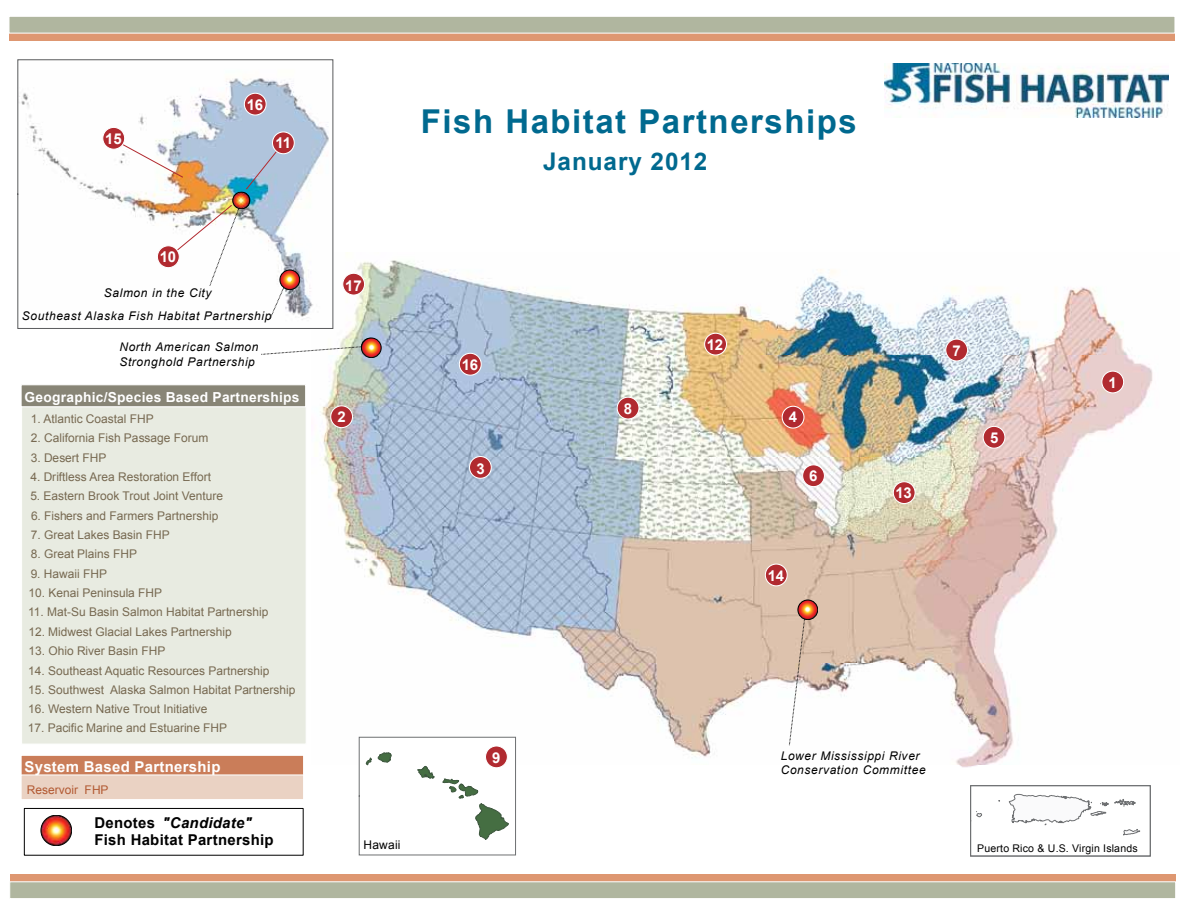
<style>
.page{position:relative;width:1188px;height:918px;background:#fff}
.page>*{position:absolute;margin:0;border:0;box-sizing:border-box;transform-origin:0 0}
.t1{font:700 32.85px "Arial";letter-spacing:.045em;color:#00698f}
.t2{font:700 24.3px "Arial";letter-spacing:.035em;color:#00698f}
.t3{font:700 15px "Arial";letter-spacing:.02em;color:#fff}
.t4{font:700 15px/17.2px "Arial";letter-spacing:.02em;color:#000}
.t5{font:italic 700 15px "Arial";letter-spacing:.02em;color:#000}
.t6{font:700 13.8px "Arial";letter-spacing:.02em;color:#fff}
.t7{font:12px "Arial";color:#776951}
.t8{font:italic 12px/14.4px "Arial";letter-spacing:.05em;color:#000}
.t9{font:12px "Arial";color:#b25932}
.t10{font:12px "Arial";letter-spacing:.015em;color:#000}
.t11{font:10.5px "Arial";letter-spacing:.02em;color:#000}
</style>
<div class="page">
<div style="left:21px;top:406px;width:285px;height:338px;background:#e8ebe1;border:1px solid #fff"></div>
<div style="left:21px;top:385px;width:285px;height:22px;background:#888576;border:1px solid #fff"></div>
<img style="left:320px;top:252px;width:833px;height:537px">
<svg style="left:18px;top:60px;width:315px;height:269px"></svg>
<div style="left:233px;top:192px;width:17px;height:17px;border:1px solid #000;border-radius:50%"></div>
<svg style="left:789px;top:609px;width:17px;height:137px"></svg>
<svg style="left:261px;top:346px;width:100px;height:9px"></svg>
<svg style="left:970px;top:786px;width:180px;height:70px"></svg>
<svg style="left:469px;top:456px;width:23px;height:23px"></svg>
<svg style="left:945px;top:339px;width:23px;height:22px"></svg>
<svg style="left:704px;top:333px;width:23px;height:22px"></svg>
<svg style="left:617px;top:397px;width:22px;height:22px"></svg>
<svg style="left:893px;top:481px;width:22px;height:23px"></svg>
<svg style="left:330px;top:406px;width:23px;height:22px"></svg>
<svg style="left:802px;top:465px;width:23px;height:22px"></svg>
<svg style="left:359px;top:737px;width:157px;height:118px"></svg>
<img style="left:157px;top:202px;width:85px;height:84px">
<svg style="left:782px;top:406px;width:22px;height:22px"></svg>
<svg style="left:1102px;top:371px;width:22px;height:22px"></svg>
<svg style="left:246px;top:132px;width:49px;height:57px;background:#a9aec3"></svg>
<svg style="left:983px;top:426px;width:22px;height:23px"></svg>
<svg style="left:765px;top:564px;width:23px;height:22px"></svg>
<div style="left:9px;top:33px;width:1166px;height:8px;background:#de9771"></div>
<div style="left:9px;top:16px;width:1166px;height:17px;background:#b0b69f;border:1px solid #fff"></div>
<div style="left:10px;top:874px;width:1166px;height:8px;background:#de9771"></div>
<div style="left:10px;top:882px;width:1166px;height:17px;background:#b0b69f;border:1px solid #fff"></div>
<svg style="left:102px;top:127px;width:81px;height:51px"></svg>
<svg style="left:459px;top:353px;width:23px;height:22px"></svg>
<svg style="left:244px;top:93px;width:22px;height:22px"></svg>
<div style="left:24px;top:808px;width:279px;height:47px;border:1px solid #000"></div>
<svg style="left:270px;top:284px;width:16px;height:36px"></svg>
<img style="left:884px;top:64px;width:284px;height:54px">
<div style="left:21px;top:755px;width:283px;height:22px;background:#ca7d59;border:1px solid #fff"></div>
<div style="left:21px;top:775px;width:283px;height:25px;background:#ead2c3;border:1px solid #fff"></div>
<svg style="left:342px;top:273px;width:23px;height:22px"></svg>
<img style="left:41px;top:815px;width:31px;height:31px">
<div style="left:41px;top:815px;width:31px;height:31px;border:1px solid #010101;border-radius:50%"></div>
<img style="left:361px;top:338px;width:20px;height:19px">
<div style="left:361px;top:338px;width:20px;height:19px;border:1px solid #010101;border-radius:50%"></div>
<img style="left:798px;top:600px;width:20px;height:20px">
<div style="left:798px;top:600px;width:20px;height:20px;border:1px solid #010101;border-radius:50%"></div>
<img style="left:280px;top:270px;width:20px;height:20px">
<div style="left:280px;top:270px;width:20px;height:20px;border:1px solid #010101;border-radius:50%"></div>
<img style="left:233px;top:192px;width:16px;height:17px">
<div style="left:233px;top:192px;width:16px;height:17px;border:1px solid #010101;border-radius:50%"></div>
<p class="t3" style="left:105px;top:129px;width:18px">15</p>
<p class="t3" style="left:247px;top:95px;width:18px">16</p>
<p class="t3" style="left:275px;top:133px;width:17px">11</p>
<p class="t3" style="left:160px;top:247px;width:18px">10</p>
<p class="t8" style="left:104px;top:286px;width:109px">Salmon in the City</p>
<p class="t8" style="left:22px;top:309px;width:251px">Southeast Alaska Fish Habitat Partnership</p>
<p class="t8" style="left:119px;top:340px;width:141px">North American Salmon<br>Stronghold Partnership</p>
<p class="t6" style="left:25px;top:388px;width:277px">Geographic/Species Based Partnerships</p>
<p class="t7" style="left:31px;top:411px;width:124px">1. Atlantic Coastal FHP</p>
<p class="t7" style="left:31px;top:430px;width:179px">2. California Fish Passage Forum</p>
<p class="t7" style="left:31px;top:449px;width:77px">3. Desert FHP</p>
<p class="t7" style="left:30px;top:469px;width:182px">4. Driftless Area Restoration Effort</p>
<p class="t7" style="left:30px;top:488px;width:194px">5. Eastern Brook Trout Joint Venture</p>
<p class="t7" style="left:31px;top:508px;width:189px">6. Fishers and Farmers Partnership</p>
<p class="t7" style="left:31px;top:527px;width:140px">7. Great Lakes Basin FHP</p>
<p class="t7" style="left:31px;top:546px;width:108px">8. Great Plains FHP</p>
<p class="t7" style="left:31px;top:566px;width:78px">9. Hawaii FHP</p>
<p class="t7" style="left:29px;top:585px;width:135px">10. Kenai Peninsula FHP</p>
<p class="t7" style="left:28px;top:604px;width:242px">11. Mat-Su Basin Salmon Habitat Partnership</p>
<p class="t7" style="left:28px;top:624px;width:205px">12. Midwest Glacial Lakes Partnership</p>
<p class="t7" style="left:29px;top:643px;width:138px">13. Ohio River Basin FHP</p>
<p class="t7" style="left:28px;top:663px;width:243px">14. Southeast Aquatic Resources Partnership</p>
<p class="t7" style="left:28px;top:682px;width:269px">15. Southwest Alaska Salmon Habitat Partnership</p>
<p class="t7" style="left:28px;top:701px;width:181px">16. Western Native Trout Initiative</p>
<p class="t7" style="left:28px;top:720px;width:201px">17. Pacific Marine and Estuarine FHP</p>
<p class="t3" style="left:25px;top:757px;width:197px">System Based Partnership</p>
<p class="t9" style="left:27px;top:782px;width:83px">Reservoir FHP</p>
<p class="t5" style="left:163px;top:813px;width:91px">"Candidate"</p>
<p class="t4" style="left:94px;top:815px;width:181px">Denotes<br>Fish Habitat Partnership</p>
<p class="t3" style="left:345px;top:275px;width:18px">17</p>
<p class="t3" style="left:337px;top:407px;width:10px">2</p>
<h1 class="t1" style="left:421px;top:100px;width:437px">Fish Habitat Partnerships</h1>
<h2 class="t2" style="left:543px;top:146px;width:166px">January 2012</h2>
<p class="t3" style="left:462px;top:355px;width:18px">16</p>
<p class="t3" style="left:477px;top:459px;width:10px">3</p>
<p class="t3" style="left:624px;top:399px;width:10px">8</p>
<p class="t3" style="left:707px;top:335px;width:18px">12</p>
<p class="t3" style="left:789px;top:407px;width:10px">4</p>
<p class="t3" style="left:809px;top:466px;width:10px">6</p>
<p class="t3" style="left:768px;top:566px;width:18px">14</p>
<p class="t3" style="left:895px;top:483px;width:18px">13</p>
<p class="t3" style="left:953px;top:341px;width:10px">7</p>
<p class="t3" style="left:990px;top:428px;width:10px">5</p>
<p class="t3" style="left:1109px;top:373px;width:10px">1</p>
<p class="t10" style="left:364px;top:837px;width:38px">Hawaii</p>
<p class="t3" style="left:492px;top:748px;width:10px">9</p>
<p class="t8" style="left:781px;top:748px;width:146px">Lower Mississippi River<br>Conservation Committee</p>
<p class="t11" style="left:977px;top:842px;width:162px">Puerto Rico &amp; U.S. Virgin Islands</p>
</div>
